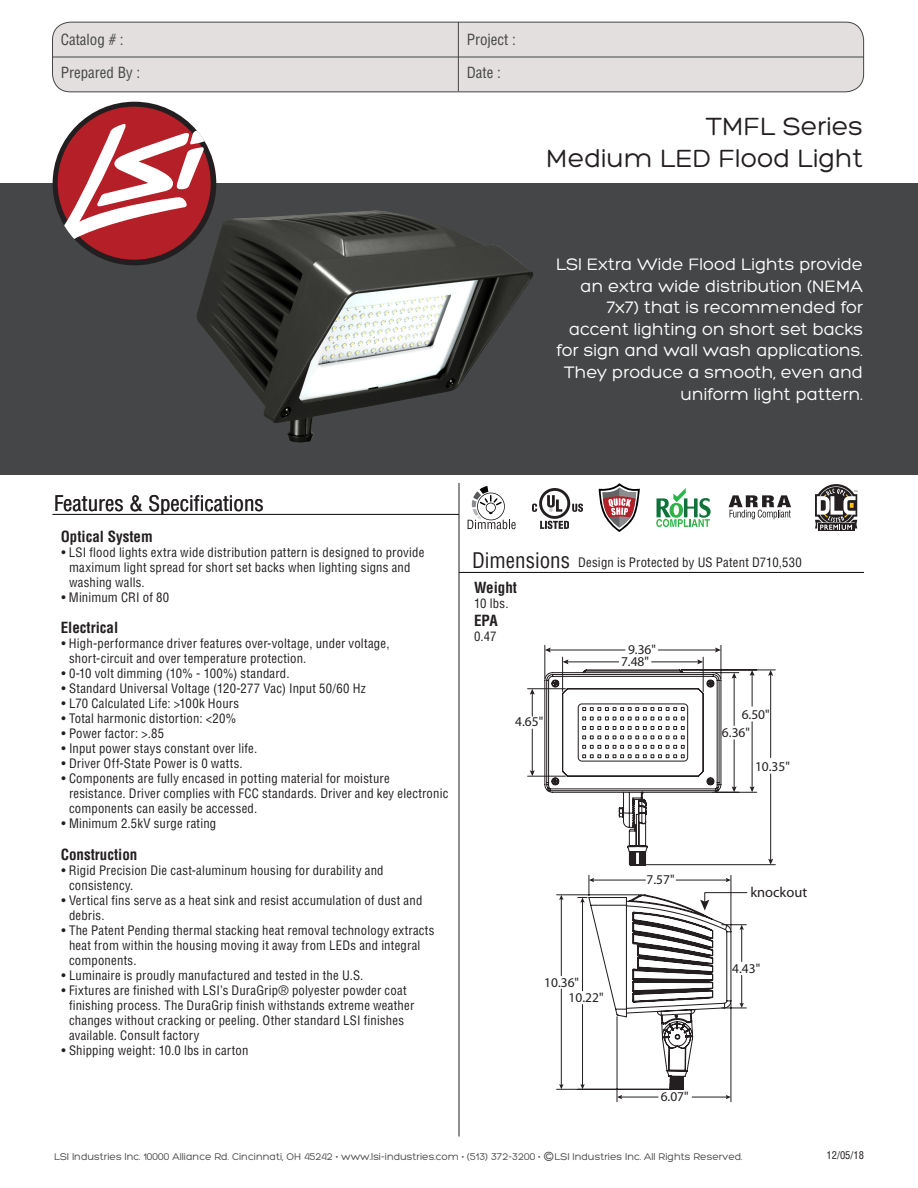
<style>
.page{position:relative;width:918px;height:1188px;background:#fff}
.page>*{position:absolute;margin:0;border:0;box-sizing:border-box;transform-origin:0 0}
.t1{font:27px "Hero";color:#231f20}
.t2{font:300 24px "Hero";color:#454647}
.t3{font:condensed 21px "Helvetica";color:#231f20}
.t4{font:18px/21.6px "Hero";color:#fff;text-align:right}
.t5{font:700 condensed 15px "Helvetica";color:#231f20}
.t6{font:condensed 15px "Helvetica";color:#454647}
.t7{font:14.55px "Myriad Pro";color:#231f20}
.t8{font:13.5px "Myriad Pro";color:#231f20}
.Column_headers{font:condensed 12.75px/15px "Helvetica";letter-spacing:.015em;color:#231f20}
.t9{font:10.5px "Hero";color:#454647}
.t10{font:condensed 10.5px "Helvetica";color:#231f20}
</style>
<div class="page">
<div style="left:0;top:184px;width:918px;height:291px;background:#454647"></div>
<div style="left:52px;top:22px;width:812px;height:70px;background:#e3dfde;border-radius:18px"></div>
<div style="left:52px;top:22px;width:812px;height:70px;border:1px solid #454647;border-radius:18px"></div>
<hr style="left:52px;top:57px;width:812px;height:1px;background:#454647">
<hr style="left:458px;top:22px;width:1px;height:69px;background:#454647">
<svg style="left:53px;top:102px;width:163px;height:163px"></svg>
<img style="left:197px;top:211px;width:337px;height:232px">
<hr style="left:641px;top:864px;width:134px;height:1px;background:#241f21">
<hr style="left:681px;top:670px;width:94px;height:1px;background:#241f21">
<hr style="left:715px;top:792px;width:42px;height:1px;background:#241f21">
<hr style="left:721px;top:645px;width:1px;height:33px;background:#241f21">
<hr style="left:545px;top:645px;width:1px;height:33px;background:#241f21">
<hr style="left:528px;top:776px;width:37px;height:1px;background:#241f21">
<hr style="left:528px;top:688px;width:37px;height:1px;background:#241f21">
<hr style="left:703px;top:657px;width:1px;height:35px;background:#241f21">
<hr style="left:562px;top:657px;width:1px;height:35px;background:#241f21">
<hr style="left:770px;top:774px;width:1px;height:87px;background:#241f21">
<svg style="left:768px;top:859px;width:5px;height:6px"></svg>
<hr style="left:770px;top:674px;width:1px;height:84px;background:#241f21">
<svg style="left:768px;top:670px;width:5px;height:6px"></svg>
<hr style="left:752px;top:722px;width:1px;height:66px;background:#241f21">
<svg style="left:750px;top:786px;width:5px;height:6px"></svg>
<hr style="left:752px;top:674px;width:1px;height:32px;background:#241f21">
<svg style="left:750px;top:670px;width:5px;height:6px"></svg>
<hr style="left:658px;top:650px;width:59px;height:1px;background:#241f21">
<svg style="left:715px;top:648px;width:6px;height:4px"></svg>
<hr style="left:549px;top:650px;width:76px;height:1px;background:#241f21">
<svg style="left:545px;top:648px;width:6px;height:4px"></svg>
<hr style="left:532px;top:729px;width:1px;height:43px;background:#241f21">
<svg style="left:530px;top:770px;width:5px;height:6px"></svg>
<svg style="left:530px;top:689px;width:5px;height:27px"></svg>
<svg style="left:544px;top:659px;width:195px;height:207px"></svg>
<hr style="left:617px;top:1017px;width:1px;height:85px;background:#231f20">
<hr style="left:731px;top:1003px;width:1px;height:99px;background:#231f20">
<hr style="left:557px;top:1089px;width:111px;height:1px;background:#231f20">
<hr style="left:557px;top:895px;width:84px;height:1px;background:#231f20">
<hr style="left:561px;top:989px;width:1px;height:97px;background:#231f20">
<svg style="left:559px;top:1084px;width:4px;height:5px"></svg>
<hr style="left:561px;top:898px;width:1px;height:78px;background:#231f20">
<svg style="left:559px;top:895px;width:4px;height:5px"></svg>
<svg style="left:578px;top:875px;width:170px;height:224px"></svg>
<hr style="left:53px;top:514px;width:406px;height:1px;background:#231f20">
<hr style="left:459px;top:572px;width:405px;height:1px;background:#040503">
<hr style="left:459px;top:483px;width:1px;height:653px;background:#231f20">
<img style="left:532px;top:488px;width:50px;height:41px">
<svg style="left:468px;top:486px;width:48px;height:43px"></svg>
<svg style="left:599px;top:483px;width:41px;height:49px"></svg>
<svg style="left:656px;top:488px;width:55px;height:39px"></svg>
<svg style="left:729px;top:495px;width:62px;height:24px"></svg>
<div style="left:818px;top:523px;width:36px;height:8px;background:#231f20"></div>
<svg style="left:815px;top:484px;width:42px;height:46px"></svg>
<p class="t6" style="left:61px;top:30px;width:64px">Catalog # :</p>
<p class="t6" style="left:467px;top:30px;width:51px">Project :</p>
<p class="t6" style="left:61px;top:63px;width:81px">Prepared By :</p>
<p class="t6" style="left:467px;top:63px;width:36px">Date :</p>
<p class="t1" style="left:706px;top:112px;width:159px">TMFL Series</p>
<p class="t1" style="left:546px;top:145px;width:319px">Medium LED Flood Light</p>
<h3 class="t4" style="left:556px;top:254px;width:309px">LSI Extra Wide Flood Lights provide an extra wide distribution (NEMA<br>7x7) that is recommended for accent lighting on short set backs for sign and wall wash applications.<br>They produce a smooth, even and uniform light pattern.</h3>
<h3 class="t3" style="left:54px;top:491px;width:211px">Features &amp; Specifications</h3>
<p class="t5" style="left:61px;top:527px;width:94px">Optical System</p>
<p class="Column_headers" style="left:69px;top:544px;width:357px;text-indent:-7px">• LSI flood lights extra wide distribution pattern is designed to provide maximum light spread for short set backs when lighting signs and washing walls.</p>
<p class="Column_headers" style="left:62px;top:589px;width:109px">• Minimum CRI of 80</p>
<p class="t5" style="left:61px;top:618px;width:59px">Electrical</p>
<p class="Column_headers" style="left:69px;top:636px;width:322px;text-indent:-7px">• High-performance driver features over-voltage, under voltage, short-circuit and over temperature protection.</p>
<p class="Column_headers" style="left:62px;top:666px;width:230px">• 0-10 volt dimming (10% - 100%) standard.</p>
<p class="Column_headers" style="left:62px;top:681px;width:306px">• Standard Universal Voltage (120-277 Vac) Input 50/60 Hz</p>
<p class="Column_headers" style="left:62px;top:696px;width:179px">• L70 Calculated Life: &gt;100k Hours</p>
<p class="Column_headers" style="left:62px;top:711px;width:177px">• Total harmonic distortion: &lt;20%</p>
<p class="Column_headers" style="left:62px;top:726px;width:104px">• Power factor: &gt;.85</p>
<p class="Column_headers" style="left:62px;top:741px;width:197px">• Input power stays constant over life.</p>
<p class="Column_headers" style="left:62px;top:756px;width:183px">• Driver Off-State Power is 0 watts.</p>
<p class="Column_headers" style="left:69px;top:771px;width:381px;text-indent:-7px">• Components are fully encased in potting material for moisture resistance. Driver complies with FCC standards. Driver and key electronic components can easily be accessed.</p>
<p class="Column_headers" style="left:62px;top:816px;width:156px">• Minimum 2.5kV surge rating</p>
<p class="t5" style="left:61px;top:845px;width:78px">Construction</p>
<p class="Column_headers" style="left:69px;top:862px;width:316px;text-indent:-7px">• Rigid Precision Die cast-aluminum housing for durability and consistency.</p>
<p class="Column_headers" style="left:69px;top:892px;width:355px;text-indent:-7px">• Vertical fins serve as a heat sink and resist accumulation of dust and debris.</p>
<p class="Column_headers" style="left:69px;top:922px;width:367px;text-indent:-7px">• The Patent Pending thermal stacking heat removal technology extracts heat from within the housing moving it away from LEDs and integral components.</p>
<p class="Column_headers" style="left:62px;top:967px;width:304px">• Luminaire is proudly manufactured and tested in the U.S.</p>
<p class="Column_headers" style="left:69px;top:982px;width:347px;text-indent:-7px">• Fixtures are finished with LSI’s DuraGrip® polyester powder coat finishing process. The DuraGrip finish withstands extreme weather changes without cracking or peeling. Other standard LSI finishes available. Consult factory</p>
<p class="Column_headers" style="left:62px;top:1042px;width:188px">• Shipping weight: 10.0 lbs in carton</p>
<h3 class="t3" style="left:472px;top:547px;width:99px">Dimensions</h3>
<p class="t5" style="left:474px;top:578px;width:45px">Weight</p>
<p class="Column_headers" style="left:474px;top:596px;width:36px">10 lbs.</p>
<p class="t5" style="left:474px;top:611px;width:25px">EPA</p>
<p class="Column_headers" style="left:474px;top:629px;width:24px">0.47</p>
<p class="Column_headers" style="left:578px;top:555px;width:225px">Design is Protected by US Patent D710,530</p>
<p class="t8" style="left:628px;top:641px;width:30px">9.36"</p>
<p class="t8" style="left:621px;top:653px;width:30px">7.48"</p>
<p class="t8" style="left:515px;top:713px;width:30px">4.65"</p>
<p class="t8" style="left:742px;top:706px;width:30px">6.50"</p>
<p class="t8" style="left:722px;top:725px;width:30px">6.36"</p>
<p class="t8" style="left:755px;top:758px;width:36px">10.35"</p>
<p class="t8" style="left:647px;top:871px;width:30px">7.57"</p>
<p class="t7" style="left:750px;top:883px;width:58px">knockout</p>
<p class="t8" style="left:732px;top:960px;width:30px">4.43"</p>
<p class="t8" style="left:544px;top:975px;width:36px">10.36"</p>
<p class="t8" style="left:569px;top:989px;width:36px">10.22"</p>
<p class="t8" style="left:661px;top:1088px;width:30px">6.07"</p>
<p class="t9" style="left:54px;top:1151px;width:488px">LSI Industries Inc. 10000 Alliance Rd. Cincinnati, OH 45242 • www.lsi-industries.com • (513) 372-3200 •</p>
<h2 class="t2" style="left:544px;top:1144px;width:12px">©</h2>
<p class="t9" style="left:555px;top:1151px;width:190px">LSI Industries Inc. All Rights Reserved.</p>
<p class="t10" style="left:827px;top:1149px;width:39px">12/05/18</p>
</div>
